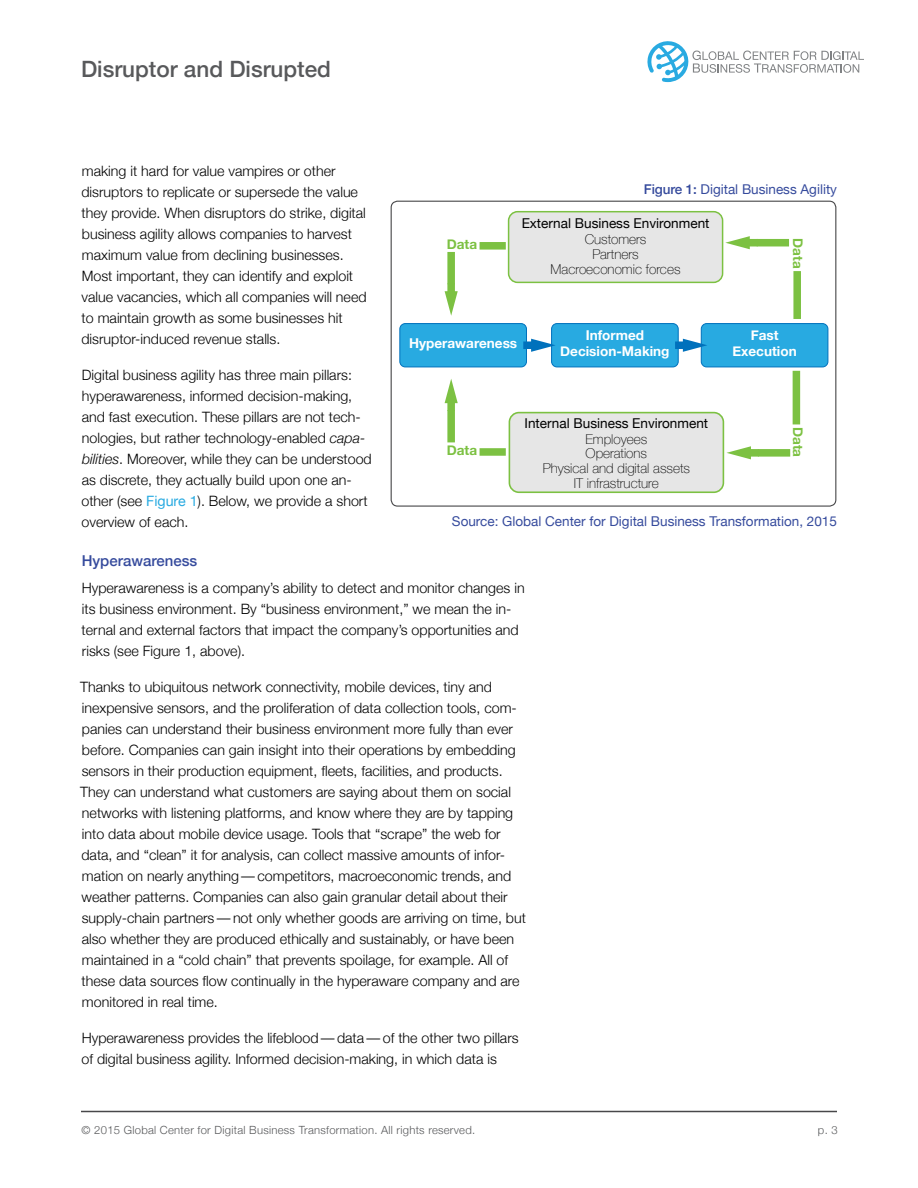
<style>
.page{position:relative;width:918px;height:1188px;background:#fff}
.page>*{position:absolute;margin:0;border:0;box-sizing:border-box;transform-origin:0 0}
.t1{font:500 22.5px "Helvetica Neue";color:#58595b}
.t2{font:500 15px "Helvetica Neue";color:#364b9d}
.t3{font:300 14.25px/21px "Helvetica Neue";color:#000}
.t4{font:100 13.5px/15px "Helvetica Neue";color:#000;text-align:center}
.t5{font:13.5px "Helvetica Neue";color:#364b9d}
.t6{font:13.5px "Helvetica Neue";color:#000}
.t7{font:700 13.5px/16.2px "Helvetica Neue";color:#fff;text-align:center}
.t8{font:700 13.5px "Helvetica Neue";color:#7cc142}
.t9{font:300 11.25px "Helvetica Neue";letter-spacing:.025em;color:#58595b}
.s1{font-style:italic}
.s2{font-weight:400;color:#28aae1}
.s3{font-weight:500}
</style>
<div class="page">
<hr style="left:81px;top:1111px;width:756px;height:1px;background:#48484a">
<svg style="left:647px;top:41px;width:217px;height:41px"></svg>
<div style="left:509px;top:212px;width:214px;height:70px;background:#e6e6e6;border-radius:9px"></div>
<div style="left:508px;top:211px;width:215px;height:72px;border:2px solid #7cc142;border-radius:9px"></div>
<div style="left:509px;top:413px;width:214px;height:79px;background:#e6e6e6;border-radius:10px"></div>
<div style="left:509px;top:412px;width:215px;height:81px;border:2px solid #7cc142;border-radius:10px"></div>
<div style="left:552px;top:324px;width:126px;height:43px;background:#28aae1;border-radius:5px"></div>
<div style="left:551px;top:323px;width:128px;height:44px;border:1px solid #0071bc;border-radius:5px"></div>
<div style="left:400px;top:324px;width:126px;height:43px;background:#28aae1;border-radius:5px"></div>
<div style="left:399px;top:323px;width:128px;height:44px;border:1px solid #0071bc;border-radius:5px"></div>
<div style="left:701px;top:324px;width:127px;height:43px;background:#28aae1;border-radius:5px"></div>
<div style="left:701px;top:323px;width:127px;height:44px;border:1px solid #0071bc;border-radius:5px"></div>
<div style="left:523px;top:341px;width:13px;height:8px;background:#0071bc"></div>
<svg style="left:531px;top:339px;width:24px;height:13px"></svg>
<div style="left:447px;top:283px;width:8px;height:13px;background:#7cc142"></div>
<svg style="left:445px;top:291px;width:13px;height:25px"></svg>
<div style="left:447px;top:252px;width:8px;height:32px;background:#7cc142"></div>
<div style="left:480px;top:242px;width:26px;height:8px;background:#7cc142"></div>
<div style="left:675px;top:341px;width:12px;height:8px;background:#0071bc"></div>
<svg style="left:683px;top:339px;width:24px;height:13px"></svg>
<div style="left:447px;top:399px;width:8px;height:12px;background:#7cc142"></div>
<svg style="left:445px;top:379px;width:13px;height:24px"></svg>
<div style="left:447px;top:410px;width:8px;height:32px;background:#7cc142"></div>
<div style="left:480px;top:448px;width:26px;height:8px;background:#7cc142"></div>
<div style="left:747px;top:449px;width:12px;height:8px;background:#7cc142"></div>
<svg style="left:726px;top:446px;width:25px;height:13px"></svg>
<div style="left:758px;top:449px;width:32px;height:8px;background:#7cc142"></div>
<div style="left:793px;top:371px;width:7px;height:53px;background:#7cc142"></div>
<div style="left:745px;top:239px;width:13px;height:7px;background:#7cc142"></div>
<svg style="left:725px;top:236px;width:25px;height:13px"></svg>
<div style="left:757px;top:239px;width:32px;height:7px;background:#7cc142"></div>
<div style="left:793px;top:271px;width:8px;height:48px;background:#7cc142"></div>
<div style="left:391px;top:201px;width:445px;height:306px;border:1px solid #48484a;border-radius:6px"></div>
<h1 class="t1" style="left:81px;top:51px;width:252px">Disruptor and Disrupted</h1>
<p class="t3" style="left:81px;top:159px;width:287px">making it hard for value vampires or other disruptors to replicate or supersede the value they provide. When disruptors do strike, digital business agility allows companies to harvest maximum value from declining businesses.<br>Most important, they can identify and exploit value vacancies, which all companies will need to maintain growth as some businesses hit disruptor-induced revenue stalls.</p>
<p class="t3" style="left:81px;top:363px;width:292px">Digital business agility has three main pillars: hyperawareness, informed decision-making, and fast execution. These pillars are not tech&shy;nologies, but rather technology-enabled <span class="s1">capa&shy;bilities</span>. Moreover, while they can be understood as discrete, they actually build upon one an&shy;other (see <span class="s2">Figure 1</span>). Below, we provide a short overview of each.</p>
<p class="t2" style="left:82px;top:548px;width:117px">Hyperawareness</p>
<p class="t3" style="left:82px;top:576px;width:445px">Hyperawareness is a company’s ability to detect and monitor changes in its business environment. By “business environment,” we mean the in&shy;ternal and external factors that impact the company’s opportunities and risks (see Figure 1, above).</p>
<p class="t3" style="left:80px;top:675px;width:447px">Thanks to ubiquitous network connectivity, mobile devices, tiny and inexpensive sensors, and the proliferation of data collection tools, com&shy;panies can understand their business environment more fully than ever before. Companies can gain insight into their operations by embedding sensors in their production equipment, fleets, facilities, and products.<br>They can understand what customers are saying about them on social networks with listening platforms, and know where they are by tapping into data about mobile device usage. Tools that “scrape” the web for data, and “clean” it for analysis, can collect massive amounts of infor&shy;mation on nearly anything—competitors, macroeconomic trends, and weather patterns. Companies can also gain granular detail about their supply-chain partners—not only whether goods are arriving on time, but also whether they are produced ethically and sustainably, or have been maintained in a “cold chain” that prevents spoilage, for example. All of these data sources flow continually in the hyperaware company and are monitored in real time.</p>
<p class="t3" style="left:81px;top:1026px;width:439px">Hyperawareness provides the lifeblood—data—of the other two pillars of digital business agility. Informed decision-making, in which data is</p>
<p class="t5" style="left:644px;top:179px;width:195px"><span class="s3">Figure 1:</span> Digital Business Agility</p>
<p class="t6" style="left:522px;top:213px;width:189px">External Business Environment</p>
<p class="t4" style="left:551px;top:246px;width:131px">Partners<br>Macroeconomic forces</p>
<p class="t4" style="left:585px;top:231px;width:63px">Customers</p>
<p class="t8" style="left:809px;top:238px;width:32px;rotate:90deg">Data</p>
<p class="t8" style="left:447px;top:234px;width:32px">Data</p>
<p class="t7" style="left:409px;top:335px;width:110px">Hyperawareness</p>
<p class="t7" style="left:560px;top:327px;width:111px">Informed<br>Decision-Making</p>
<p class="t7" style="left:732px;top:327px;width:66px">Fast<br>Execution</p>
<p class="t6" style="left:525px;top:413px;width:185px">Internal Business Environment</p>
<p class="t4" style="left:574px;top:438px;width:87px;line-height:29.4px">Operations<br>IT infrastructure</p>
<p class="t8" style="left:809px;top:427px;width:32px;rotate:90deg">Data</p>
<p class="t4" style="left:585px;top:431px;width:64px">Employees</p>
<p class="t8" style="left:447px;top:440px;width:32px">Data</p>
<p class="t4" style="left:543px;top:460px;width:149px">Physical and digital assets</p>
<p class="t5" style="left:452px;top:512px;width:387px">Source: Global Center for Digital Business Transformation, 2015</p>
<p class="t9" style="left:82px;top:1121px;width:395px">© 2015 Global Center for Digital Business Transformation. All rights reserved.</p>
<p class="t9" style="left:818px;top:1121px;width:21px">p. 3</p>
</div>
